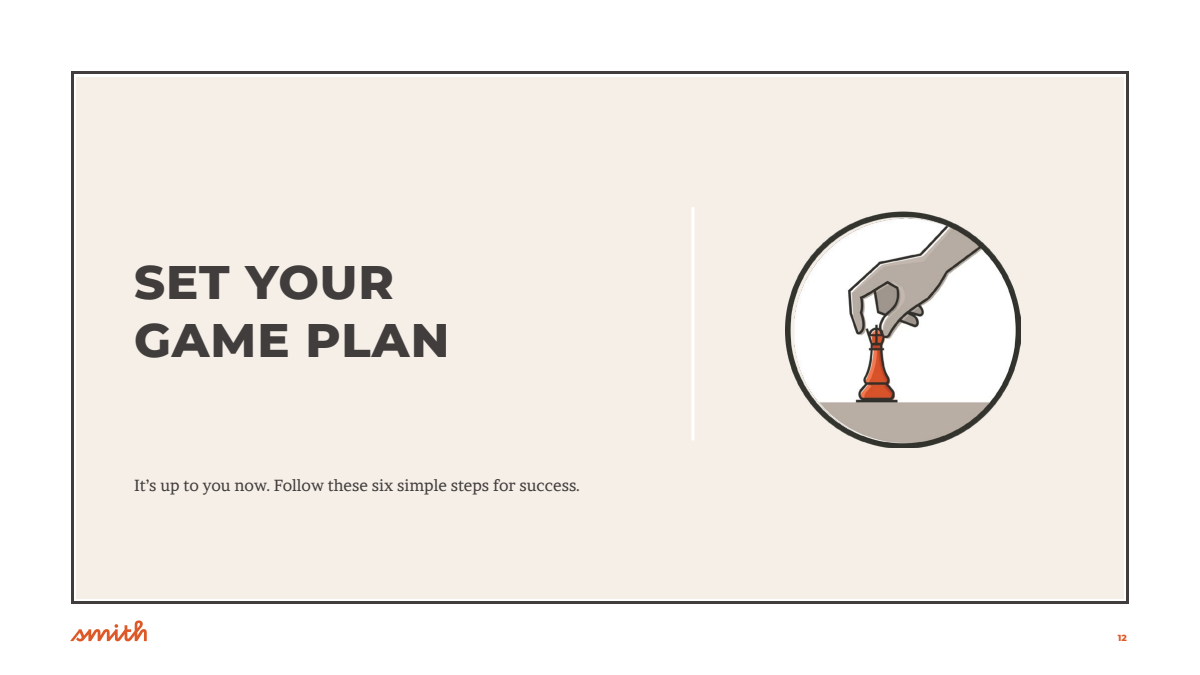
<style>
.page{position:relative;width:1200px;height:675px;background:#fff}
.page>*{position:absolute;margin:0;border:0;box-sizing:border-box;transform-origin:0 0}
.t1{font:800 48px/57.6px "Montserrat";letter-spacing:.02em;color:#413d3c}
.t2{font:16px "Brawler";color:#413d3c}
.t3{font:800 9px "Montserrat";color:#dd5928}
</style>
<div class="page">
<svg style="left:70px;top:620px;width:77px;height:22px"></svg>
<div style="left:76px;top:77px;width:1048px;height:521px;background:#f5efe8"></div>
<div style="left:71px;top:71px;width:1058px;height:533px;border:3px solid #413d3c"></div>
<hr style="left:692px;top:207px;width:2px;height:233px;background:#fff">
<img style="left:786px;top:212px;width:235px;height:235px">
<h1 class="t1" style="left:134px;top:251px;width:317px">SET YOUR<br>GAME PLAN</h1>
<p class="t2" style="left:134px;top:475px;width:447px">It’s up to you now. Follow these six simple steps for success.</p>
<p class="t3" style="left:1118px;top:631px;width:11px">12</p>
</div>
